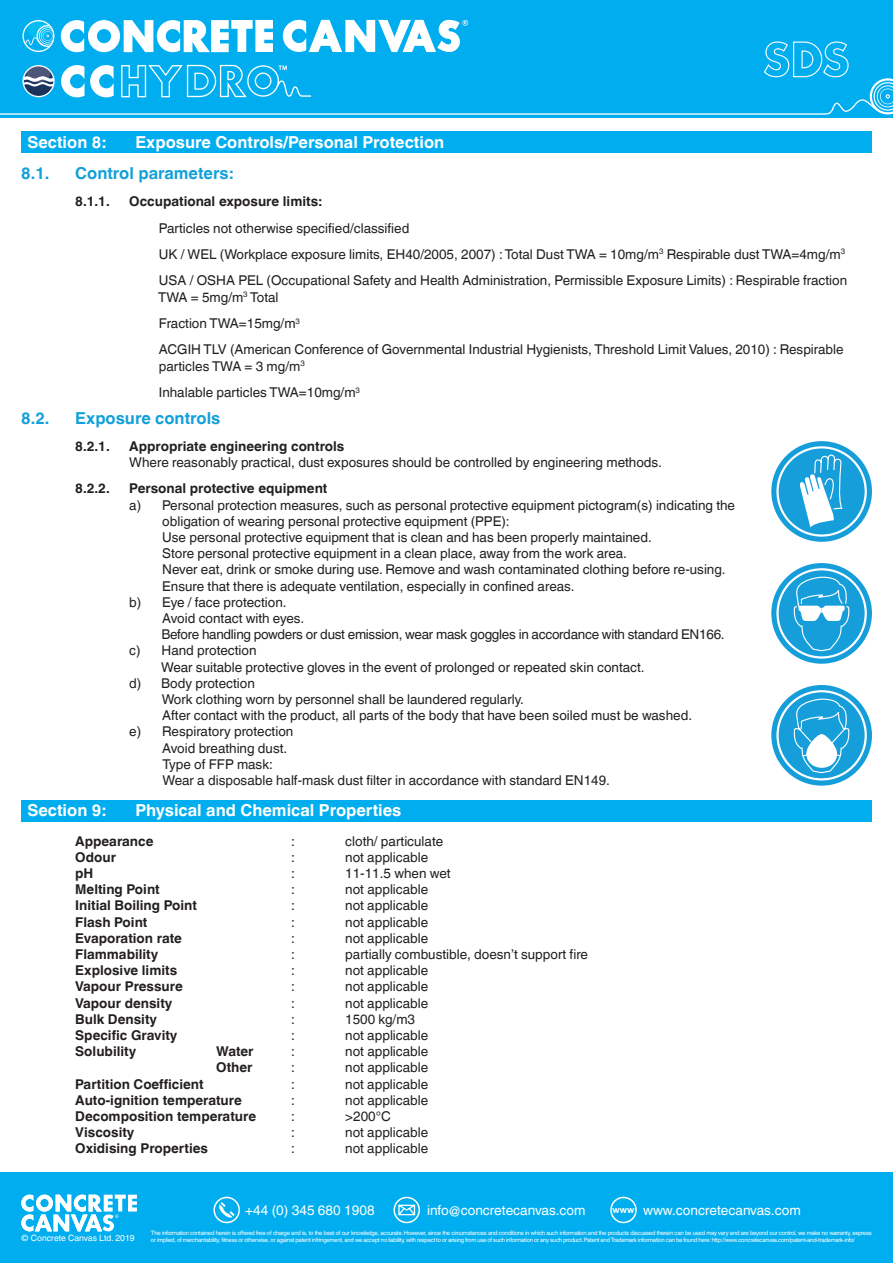
<style>
.page{position:relative;width:893px;height:1263px;background:#fff}
.page>*{position:absolute;margin:0;border:0;box-sizing:border-box;transform-origin:0 0}
.t1{font:700 16.5px "Helvetica World";color:#fff}
.t2{font:700 16.5px "Helvetica World";color:#12a0db}
.t3{font:13.65px "Helvetica World";color:#fff}
.t4{font:13.5px/16.2px "Helvetica World";color:#231f20}
.t5{font:700 13.5px "Helvetica World";color:#231f20}
.t6{font:13.5px "Helvetica World";letter-spacing:-.02em;color:#231f20}
.t7{font:8.7px "Helvetica World";color:#fff}
.t8{font:6px/6.9px "Helvetica World";letter-spacing:-.04em;color:#fff}
.s1{font-family:"Arial";font-weight:700;font-size:9.3px}
</style>
<div class="page">
<div style="left:0;top:0;width:893px;height:117px;background:#00aeef"></div>
<div style="left:0;top:1173px;width:893px;height:90px;background:#00aeef"></div>
<div style="left:213px;top:1197px;width:27px;height:26px;border:2px solid #fff;border-radius:50%"></div>
<svg style="left:217px;top:1202px;width:18px;height:18px"></svg>
<div style="left:610px;top:1197px;width:27px;height:26px;border:2px solid #fff;border-radius:50%"></div>
<div style="left:393px;top:1197px;width:27px;height:26px;border:2px solid #fff;border-radius:50%"></div>
<svg style="left:397px;top:1203px;width:19px;height:13px"></svg>
<svg style="left:21px;top:1194px;width:116px;height:37px"></svg>
<svg style="left:0;top:20px;width:893px;height:95px"></svg>
<div style="left:21px;top:800px;width:851px;height:21px;background:#00aeef"></div>
<div style="left:21px;top:132px;width:851px;height:21px;background:#00aeef"></div>
<svg style="left:771px;top:441px;width:101px;height:101px;background:#2da8dd"></svg>
<div style="left:776px;top:446px;width:91px;height:91px;border:2px solid #fff;border-radius:50%"></div>
<svg style="left:799px;top:441px;width:44px;height:86px"></svg>
<svg style="left:771px;top:563px;width:101px;height:101px;background:#32aade"></svg>
<div style="left:776px;top:568px;width:91px;height:90px;border:2px solid #fff;border-radius:50%"></div>
<svg style="left:794px;top:577px;width:55px;height:75px"></svg>
<svg style="left:771px;top:685px;width:101px;height:101px;background:#32aade"></svg>
<div style="left:776px;top:690px;width:91px;height:90px;border:2px solid #fff;border-radius:50%"></div>
<svg style="left:794px;top:699px;width:55px;height:75px"></svg>
<p class="t1" style="left:27px;top:133px;width:80px">Section 8:</p>
<p class="t1" style="left:135px;top:133px;width:310px">Exposure Controls/Personal Protection</p>
<p class="t2" style="left:21px;top:164px;width:30px">8.1.</p>
<p class="t2" style="left:75px;top:164px;width:160px">Control parameters:</p>
<p class="t5" style="left:75px;top:194px;width:36px">8.1.1.</p>
<p class="t5" style="left:129px;top:194px;width:194px">Occupational exposure limits:</p>
<p class="t4" style="left:159px;top:220px;width:252px">Particles not otherwise specified/classified</p>
<p class="t4" style="left:159px;top:246px;width:688px">UK / WEL (Workplace exposure limits, EH40/2005, 2007) : Total Dust TWA = 10mg/m<sup>3</sup> Respirable dust TWA=4mg/m<sup>3</sup></p>
<p class="t4" style="left:158px;top:273px;width:690px">USA / OSHA PEL (Occupational Safety and Health Administration, Permissible Exposure Limits) : Respirable fraction<br>TWA = 5mg/m<sup>3</sup> Total</p>
<p class="t4" style="left:159px;top:315px;width:143px">Fraction TWA=15mg/m<sup>3</sup></p>
<p class="t4" style="left:159px;top:342px;width:686px">ACGIH TLV (American Conference of Governmental Industrial Hygienists, Threshold Limit Values, 2010) : Respirable particles TWA = 3 mg/m<sup>3</sup></p>
<p class="t4" style="left:159px;top:384px;width:203px">Inhalable particles TWA=10mg/m<sup>3</sup></p>
<p class="t2" style="left:21px;top:409px;width:30px">8.2.</p>
<p class="t2" style="left:75px;top:409px;width:147px">Exposure controls</p>
<p class="t5" style="left:75px;top:438px;width:36px">8.2.1.</p>
<p class="t5" style="left:129px;top:438px;width:217px">Appropriate engineering controls</p>
<p class="t4" style="left:129px;top:454px;width:534px">Where reasonably practical, dust exposures should be controlled by engineering methods.</p>
<p class="t5" style="left:75px;top:481px;width:36px">8.2.2.</p>
<p class="t5" style="left:129px;top:481px;width:200px">Personal protective equipment</p>
<p class="t4" style="left:129px;top:497px;width:607px">a) Personal protection measures, such as personal protective equipment pictogram(s) indicating the</p>
<p class="t4" style="left:162px;top:513px;width:349px">obligation of wearing personal protective equipment (PPE):</p>
<p class="t4" style="left:162px;top:529px;width:491px">Use personal protective equipment that is clean and has been properly maintained.</p>
<p class="t4" style="left:162px;top:545px;width:466px">Store personal protective equipment in a clean place, away from the work area.</p>
<p class="t4" style="left:162px;top:562px;width:565px">Never eat, drink or smoke during use. Remove and wash contaminated clothing before re-using.</p>
<p class="t4" style="left:162px;top:578px;width:414px">Ensure that there is adequate ventilation, especially in confined areas.</p>
<p class="t4" style="left:129px;top:594px;width:159px">b) Eye / face protection.</p>
<p class="t4" style="left:162px;top:610px;width:144px">Avoid contact with eyes.</p>
<p class="t6" style="left:161px;top:627px;width:565px">Before handling powders or dust emission, wear mask goggles in accordance with standard EN166.</p>
<p class="t4" style="left:129px;top:643px;width:129px">c) Hand protection</p>
<p class="t4" style="left:161px;top:659px;width:485px">Wear suitable protective gloves in the event of prolonged or repeated skin contact.</p>
<p class="t4" style="left:129px;top:675px;width:127px">d) Body protection</p>
<p class="t4" style="left:162px;top:691px;width:364px">Work clothing worn by personnel shall be laundered regularly.</p>
<p class="t4" style="left:162px;top:707px;width:531px">After contact with the product, all parts of the body that have been soiled must be washed.</p>
<p class="t4" style="left:129px;top:724px;width:166px">e) Respiratory protection</p>
<p class="t4" style="left:162px;top:740px;width:127px">Avoid breathing dust.</p>
<p class="t4" style="left:163px;top:756px;width:112px">Type of FFP mask:</p>
<p class="t4" style="left:162px;top:772px;width:449px">Wear a disposable half-mask dust filter in accordance with standard EN149.</p>
<p class="t1" style="left:27px;top:801px;width:80px">Section 9:</p>
<p class="t1" style="left:135px;top:801px;width:268px">Physical and Chemical Properties</p>
<p class="t5" style="left:75px;top:833px;width:80px">Appearance</p>
<p class="t4" style="left:291px;top:833px;width:5px">:</p>
<p class="t4" style="left:345px;top:833px;width:99px">cloth/ particulate</p>
<p class="t5" style="left:75px;top:849px;width:42px">Odour</p>
<p class="t4" style="left:291px;top:849px;width:5px">:</p>
<p class="t4" style="left:345px;top:849px;width:85px">not applicable</p>
<p class="t5" style="left:75px;top:865px;width:20px">pH</p>
<p class="t4" style="left:291px;top:865px;width:5px">:</p>
<p class="t4" style="left:345px;top:865px;width:107px">11-11.5 when wet</p>
<p class="t5" style="left:75px;top:882px;width:86px">Melting Point</p>
<p class="t4" style="left:291px;top:881px;width:5px">:</p>
<p class="t4" style="left:345px;top:881px;width:85px">not applicable</p>
<p class="t5" style="left:75px;top:898px;width:123px">Initial Boiling Point</p>
<p class="t4" style="left:291px;top:898px;width:5px">:</p>
<p class="t4" style="left:345px;top:898px;width:85px">not applicable</p>
<p class="t5" style="left:75px;top:914px;width:74px">Flash Point</p>
<p class="t4" style="left:291px;top:914px;width:5px">:</p>
<p class="t4" style="left:345px;top:914px;width:85px">not applicable</p>
<p class="t5" style="left:75px;top:930px;width:108px">Evaporation rate</p>
<p class="t4" style="left:291px;top:930px;width:5px">:</p>
<p class="t4" style="left:345px;top:930px;width:85px">not applicable</p>
<p class="t5" style="left:75px;top:946px;width:85px">Flammability</p>
<p class="t4" style="left:291px;top:946px;width:5px">:</p>
<p class="t4" style="left:345px;top:946px;width:244px">partially combustible, doesn’t support fire</p>
<p class="t5" style="left:75px;top:963px;width:103px">Explosive limits</p>
<p class="t4" style="left:291px;top:962px;width:5px">:</p>
<p class="t4" style="left:345px;top:962px;width:85px">not applicable</p>
<p class="t5" style="left:75px;top:979px;width:109px">Vapour Pressure</p>
<p class="t4" style="left:291px;top:979px;width:5px">:</p>
<p class="t4" style="left:345px;top:979px;width:85px">not applicable</p>
<p class="t5" style="left:75px;top:995px;width:99px">Vapour density</p>
<p class="t4" style="left:291px;top:995px;width:5px">:</p>
<p class="t4" style="left:345px;top:995px;width:85px">not applicable</p>
<p class="t5" style="left:75px;top:1011px;width:83px">Bulk Density</p>
<p class="t4" style="left:291px;top:1011px;width:5px">:</p>
<p class="t4" style="left:345px;top:1011px;width:71px">1500 kg/m3</p>
<p class="t5" style="left:75px;top:1027px;width:104px">Specific Gravity</p>
<p class="t4" style="left:291px;top:1027px;width:5px">:</p>
<p class="t4" style="left:345px;top:1027px;width:85px">not applicable</p>
<p class="t5" style="left:75px;top:1044px;width:63px">Solubility</p>
<p class="t5" style="left:216px;top:1044px;width:39px">Water</p>
<p class="t4" style="left:291px;top:1043px;width:5px">:</p>
<p class="t4" style="left:345px;top:1043px;width:85px">not applicable</p>
<p class="t5" style="left:216px;top:1060px;width:38px">Other</p>
<p class="t4" style="left:291px;top:1060px;width:5px">:</p>
<p class="t4" style="left:345px;top:1060px;width:85px">not applicable</p>
<p class="t5" style="left:75px;top:1076px;width:130px">Partition Coefficient</p>
<p class="t4" style="left:291px;top:1076px;width:5px">:</p>
<p class="t4" style="left:345px;top:1076px;width:85px">not applicable</p>
<p class="t5" style="left:75px;top:1092px;width:168px">Auto-ignition temperature</p>
<p class="t4" style="left:291px;top:1092px;width:5px">:</p>
<p class="t4" style="left:345px;top:1092px;width:85px">not applicable</p>
<p class="t5" style="left:75px;top:1108px;width:182px">Decomposition temperature</p>
<p class="t4" style="left:291px;top:1108px;width:5px">:</p>
<p class="t4" style="left:345px;top:1108px;width:47px">&gt;200°C</p>
<p class="t5" style="left:75px;top:1125px;width:61px">Viscosity</p>
<p class="t4" style="left:291px;top:1124px;width:5px">:</p>
<p class="t4" style="left:345px;top:1124px;width:85px">not applicable</p>
<p class="t5" style="left:75px;top:1141px;width:134px">Oxidising Properties</p>
<p class="t4" style="left:291px;top:1141px;width:5px">:</p>
<p class="t4" style="left:345px;top:1141px;width:85px">not applicable</p>
<p class="t3" style="left:245px;top:1202px;width:131px">+44 (0) 345 680 1908</p>
<p class="t3" style="left:427px;top:1202px;width:160px">info@concretecanvas.com</p>
<p class="t3" style="left:613px;top:1202px;width:190px"><span class="s1">www</span> www.concretecanvas.com</p>
<p class="t7" style="left:21px;top:1233px;width:115px">© Concrete Canvas Ltd. 2019</p>
<p class="t8" style="left:151px;top:1229px;width:722px">The information contained herein is offered free of charge and is, to the best of our knowledge, accurate. However, since the circumstances and conditions in which such information and the products discussed therein can be used may vary and are beyond our control, we make no warranty, express or implied, of merchantability, fitness or otherwise, or against patent infringement, and we accept no liability, with respect to or arising from use of such information or any such product. Patent and Trademark information can be found here: http://www.concretecanvas.com/patent-and-trademark-info/</p>
</div>
